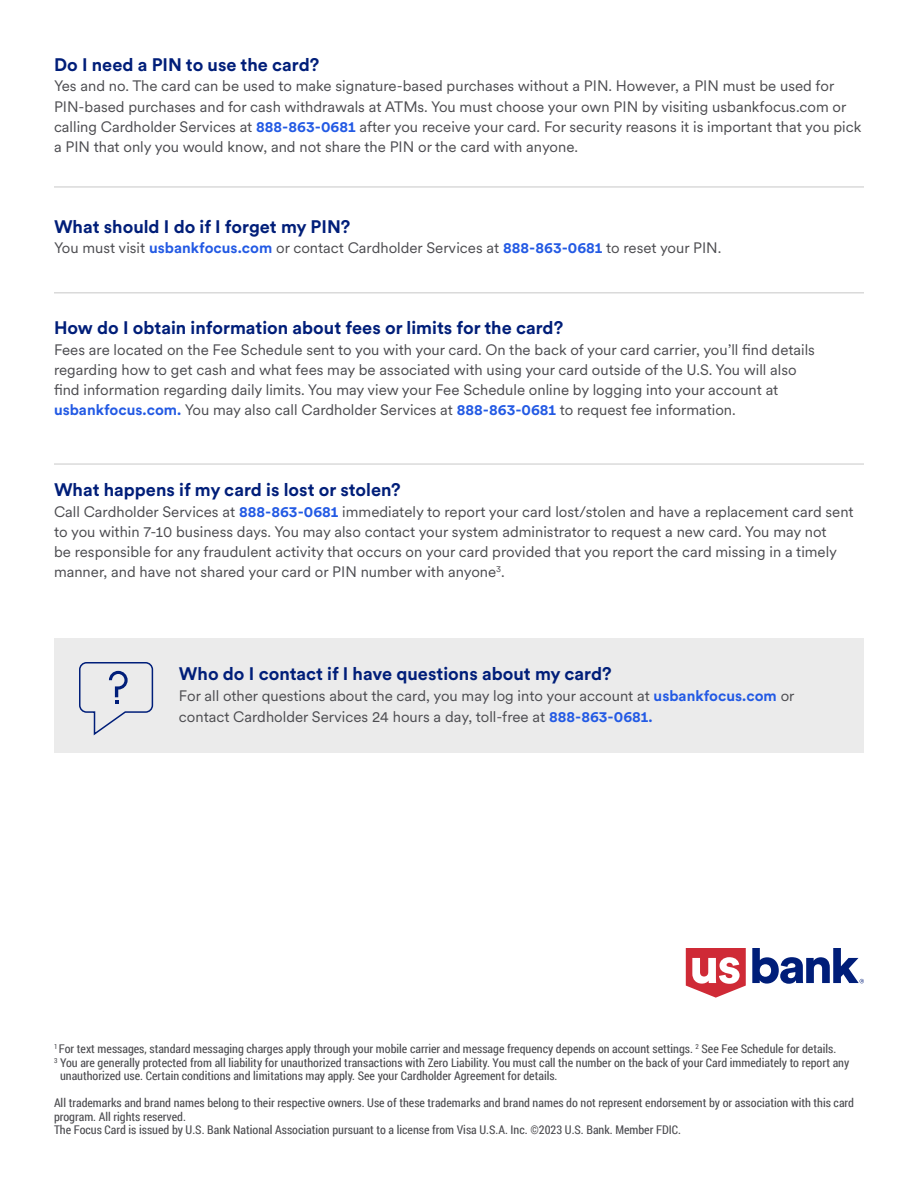
<style>
.page{position:relative;width:918px;height:1188px;background:#fff}
.page>*{position:absolute;margin:0;border:0;box-sizing:border-box;transform-origin:0 0}
.Paragraph_Style_1{font:700 18px "U.S.Bank Circular";color:#001e79}
.Paragraph_Style_1-2{font:15px/20.2px "U.S.Bank Circular";color:#4c4c50}
.disclaimer_text{font:12px/13.5px "Roboto Condensed";color:#4c4c50}
.s1{font-weight:700;color:#235ae4}
</style>
<div class="page">
<hr style="left:54px;top:186px;width:810px;height:2px;background:#404040">
<hr style="left:54px;top:292px;width:810px;height:2px;background:#404040">
<hr style="left:54px;top:463px;width:810px;height:2px;background:#404040">
<div style="left:54px;top:638px;width:810px;height:115px;background:#ebebeb"></div>
<svg style="left:79px;top:662px;width:75px;height:74px"></svg>
<svg style="left:752px;top:948px;width:112px;height:36px"></svg>
<svg style="left:686px;top:948px;width:60px;height:50px"></svg>
<p class="Paragraph_Style_1" style="left:54px;top:52px;width:267px">Do I need a PIN to use the card?</p>
<p class="Paragraph_Style_1-2" style="left:54px;top:75px;width:809px">Yes and no. The card can be used to make signature-based purchases without a PIN. However, a PIN must be used for PIN-based purchases and for cash withdrawals at ATMs. You must choose your own PIN by visiting usbankfocus.com or calling Cardholder Services at <span class="s1">888-863-0681</span> after you receive your card. For security reasons it is important that you pick a PIN that only you would know, and not share the PIN or the card with anyone.</p>
<p class="Paragraph_Style_1" style="left:54px;top:214px;width:298px">What should I do if I forget my PIN?</p>
<p class="Paragraph_Style_1-2" style="left:54px;top:237px;width:669px">You must visit <span class="s1">usbankfocus.com</span> or contact Cardholder Services at <span class="s1">888-863-0681</span> to reset your PIN.</p>
<p class="Paragraph_Style_1" style="left:54px;top:316px;width:511px">How do I obtain information about fees or limits for the card?</p>
<p class="Paragraph_Style_1-2" style="left:54px;top:339px;width:762px">Fees are located on the Fee Schedule sent to you with your card. On the back of your card carrier, you’ll find details regarding how to get cash and what fees may be associated with using your card outside of the U.S. You will also find information regarding daily limits. You may view your Fee Schedule online by logging into your account at <span class="s1">usbankfocus.com.</span> You may also call Cardholder Services at <span class="s1">888-863-0681</span> to request fee information.</p>
<p class="Paragraph_Style_1" style="left:54px;top:478px;width:348px">What happens if my card is lost or stolen?</p>
<p class="Paragraph_Style_1-2" style="left:54px;top:501px;width:801px">Call Cardholder Services at <span class="s1">888-863-0681</span> immediately to report your card lost/stolen and have a replacement card sent to you within 7-10 business days. You may also contact your system administrator to request a new card. You may not<br>be responsible for any fraudulent activity that occurs on your card provided that you report the card missing in a timely manner, and have not shared your card or PIN number with anyone<sup>3</sup>.</p>
<p class="Paragraph_Style_1" style="left:179px;top:661px;width:434px">Who do I contact if I have questions about my card?</p>
<p class="Paragraph_Style_1-2" style="left:179px;top:684px;width:617px;line-height:21px">For all other questions about the card, you may log into your account at <span class="s1">usbankfocus.com</span> or contact Cardholder Services 24 hours a day, toll-free at <span class="s1">888-863-0681.</span></p>
<p class="disclaimer_text" style="left:54px;top:1042px;width:784px"><sup>1</sup> For text messages, standard messaging charges apply through your mobile carrier and message frequency depends on account settings. <sup>2</sup> See Fee Schedule for details.</p>
<p class="disclaimer_text" style="left:60px;top:1055px;width:791px;text-indent:-6px"><sup>3</sup> You are generally protected from all liability for unauthorized transactions with Zero Liability. You must call the number on the back of your Card immediately to report any unauthorized use. Certain conditions and limitations may apply. See your Cardholder Agreement for details.</p>
<p class="disclaimer_text" style="left:54px;top:1096px;width:801px">All trademarks and brand names belong to their respective owners. Use of these trademarks and brand names do not represent endorsement by or association with this card program. All rights reserved.</p>
<p class="disclaimer_text" style="left:54px;top:1123px;width:629px">The Focus Card is issued by U.S. Bank National Association pursuant to a license from Visa U.S.A. Inc. ©2023 U.S. Bank. Member FDIC.</p>
</div>
